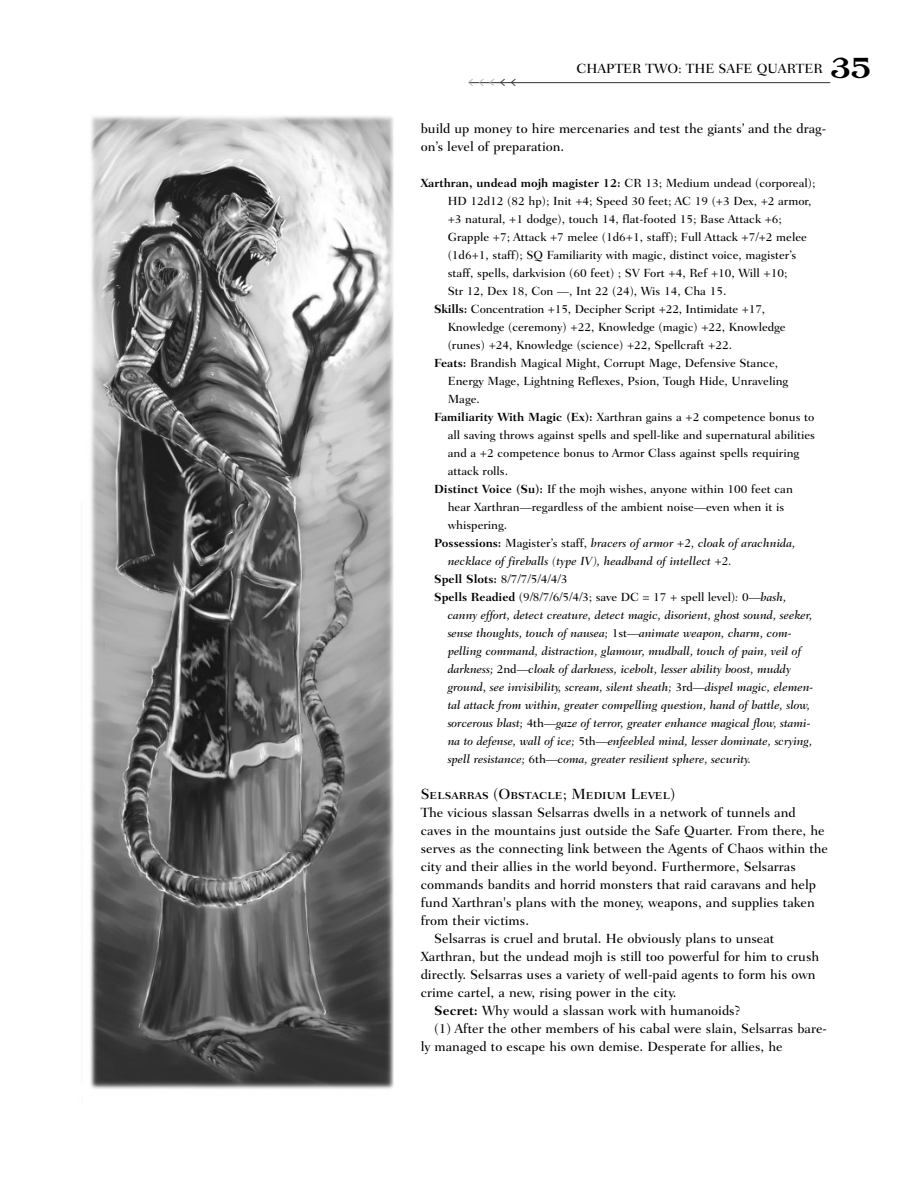
<style>
.page{position:relative;width:918px;height:1188px;background:#fff}
.page>*{position:absolute;margin:0;border:0;box-sizing:border-box;transform-origin:0 0}
.t1{font:30px "Orbit Antique";color:#000}
.t2{font:15px "Fairfield LH Medium SC";color:#000}
.t3{font:500 13.5px/18px "Fairfield LH";color:#000}
.t4{font:500 12px "Fairfield LH";color:#000}
.t5{font:italic 500 12px "Fairfield LH";letter-spacing:-.005em;color:#000}
.t6{font:700 12px "Fairfield LH";color:#000}
.s1{font-family:"Fairfield LH Medium SC";font-weight:400}
.s2{font-weight:500}
.s3{font-weight:700}
.s4{font-weight:700;font-style:normal}
.s5{font-style:normal}
.s6{font-style:italic}
</style>
<div class="page">
<hr style="left:469px;top:82px;width:361px;height:1px;background:#333">
<img style="left:90px;top:116px;width:304px;height:973px">
<svg style="left:468px;top:82px;width:48px;height:2px"></svg>
<p class="t3" style="left:576px;top:61px;width:248px"><span class="s1">CHAPTER TWO:</span> THE SAFE QUARTER</p>
<h1 class="t1" style="left:830px;top:57px;width:43px">35</h1>
<p class="t3" style="left:421px;top:120px;width:407px">build up money to hire mercenaries and test the giants’ and the drag&shy;on’s level of preparation.</p>
<p class="t6" style="left:421px;top:178px;width:396px">Xarthran, undead mojh magister 12: <span class="s2">CR 13; Medium undead (corporeal);</span></p>
<p class="t4" style="left:448px;top:196px;width:365px">HD 12d12 (82 hp); Init +4; Speed 30 feet; AC 19 (+3 Dex, +2 armor,</p>
<p class="t4" style="left:448px;top:214px;width:336px">+3 natural, +1 dodge), touch 14, flat-footed 15; Base Attack +6;</p>
<p class="t4" style="left:448px;top:232px;width:361px">Grapple +7; Attack +7 melee (1d6+1, staff); Full Attack +7/+2 melee</p>
<p class="t4" style="left:448px;top:250px;width:350px">(1d6+1, staff); SQ Familiarity with magic, distinct voice, magister’s</p>
<p class="t4" style="left:448px;top:268px;width:341px">staff, spells, darkvision (60 feet) ; SV Fort +4, Ref +10, Will +10;</p>
<p class="t4" style="left:448px;top:286px;width:280px">Str 12, Dex 18, Con —, Int 22 (24), Wis 14, Cha 15.</p>
<p class="t4" style="left:434px;top:304px;width:333px"><span class="s3">Skills:</span> Concentration +15, Decipher Script +22, Intimidate +17,</p>
<p class="t4" style="left:448px;top:322px;width:340px">Knowledge (ceremony) +22, Knowledge (magic) +22, Knowledge</p>
<p class="t4" style="left:448px;top:340px;width:286px">(runes) +24, Knowledge (science) +22, Spellcraft +22.</p>
<p class="t4" style="left:434px;top:358px;width:345px"><span class="s3">Feats:</span> Brandish Magical Might, Corrupt Mage, Defensive Stance,</p>
<p class="t4" style="left:448px;top:376px;width:342px">Energy Mage, Lightning Reflexes, Psion, Tough Hide, Unraveling</p>
<p class="t4" style="left:448px;top:394px;width:34px">Mage.</p>
<p class="t4" style="left:434px;top:412px;width:382px"><span class="s3">Familiarity With Magic (Ex):</span> Xarthran gains a +2 competence bonus to</p>
<p class="t4" style="left:448px;top:430px;width:369px">all saving throws against spells and spell-like and supernatural abilities</p>
<p class="t4" style="left:448px;top:448px;width:353px">and a +2 competence bonus to Armor Class against spells requiring</p>
<p class="t4" style="left:448px;top:466px;width:62px">attack rolls.</p>
<p class="t4" style="left:434px;top:484px;width:360px"><span class="s3">Distinct Voice (Su):</span> If the mojh wishes, anyone within 100 feet can</p>
<p class="t4" style="left:448px;top:502px;width:338px">hear Xarthran—regardless of the ambient noise—even when it is</p>
<p class="t4" style="left:448px;top:520px;width:61px">whispering.</p>
<p class="t5" style="left:434px;top:538px;width:363px"><span class="s4">Possessions:</span> <span class="s5">Magister’s staff,</span> bracers of armor +2, cloak of arachnida,</p>
<p class="t5" style="left:448px;top:556px;width:286px">necklace of fireballs (type IV), headband of intellect +2.</p>
<p class="t4" style="left:434px;top:574px;width:135px"><span class="s3">Spell Slots:</span> 8/7/7/5/4/4/3</p>
<p class="t4" style="left:434px;top:592px;width:354px"><span class="s3">Spells Readied</span> (9/8/7/6/5/4/3; save DC = 17 + spell level)<span class="s6">:</span> 0—<span class="s6">bash,</span></p>
<p class="t5" style="left:448px;top:610px;width:366px">canny effort, detect creature, detect magic, disorient, ghost sound, seeker,</p>
<p class="t5" style="left:448px;top:628px;width:346px">sense thoughts, touch of nausea; <span class="s5">1st—</span>animate weapon, charm, com-</p>
<p class="t5" style="left:448px;top:646px;width:355px">pelling command, distraction, glamour, mudball, touch of pain, veil of</p>
<p class="t5" style="left:448px;top:664px;width:345px">darkness; <span class="s5">2nd—</span>cloak of darkness, icebolt, lesser ability boost, muddy</p>
<p class="t5" style="left:448px;top:682px;width:367px">ground, see invisibility, scream, silent sheath; <span class="s5">3rd—</span>dispel magic, elemen-</p>
<p class="t5" style="left:448px;top:700px;width:364px">tal attack from within, greater compelling question, hand of battle, slow,</p>
<p class="t5" style="left:448px;top:718px;width:365px">sorcerous blast; <span class="s5">4th—</span>gaze of terror, greater enhance magical flow, stami-</p>
<p class="t5" style="left:448px;top:736px;width:366px">na to defense, wall of ice; <span class="s5">5th—</span>enfeebled mind, lesser dominate, scrying,</p>
<p class="t5" style="left:448px;top:754px;width:305px">spell resistance; <span class="s5">6th—</span>coma, greater resilient sphere, security.</p>
<p class="t2" style="left:421px;top:785px;width:256px">Selsarras (Obstacle; Medium Level)</p>
<p class="t3" style="left:421px;top:804px;width:377px">The vicious slassan Selsarras dwells in a network of tunnels and</p>
<p class="t3" style="left:421px;top:822px;width:406px">caves in the mountains just outside the Safe Quarter. From there, he</p>
<p class="t3" style="left:421px;top:840px;width:409px">serves as the connecting link between the Agents of Chaos within the</p>
<p class="t3" style="left:421px;top:858px;width:377px">city and their allies in the world beyond. Furthermore, Selsarras</p>
<p class="t3" style="left:421px;top:876px;width:397px">commands bandits and horrid monsters that raid caravans and help</p>
<p class="t3" style="left:421px;top:894px;width:396px">fund Xarthran's plans with the money, weapons, and supplies taken</p>
<p class="t3" style="left:421px;top:912px;width:110px">from their victims.</p>
<p class="t3" style="left:434px;top:930px;width:342px">Selsarras is cruel and brutal. He obviously plans to unseat</p>
<p class="t3" style="left:421px;top:948px;width:400px">Xarthran, but the undead mojh is still too powerful for him to crush</p>
<p class="t3" style="left:421px;top:966px;width:396px">directly. Selsarras uses a variety of well-paid agents to form his own</p>
<p class="t3" style="left:421px;top:984px;width:257px">crime cartel, a new, rising power in the city.</p>
<p class="t3" style="left:434px;top:1002px;width:308px"><span class="s3">Secret:</span> Why would a slassan work with humanoids?</p>
<p class="t3" style="left:434px;top:1020px;width:394px">(1) After the other members of his cabal were slain, Selsarras bare-</p>
<p class="t3" style="left:421px;top:1038px;width:364px">ly managed to escape his own demise. Desperate for allies, he</p>
</div>
